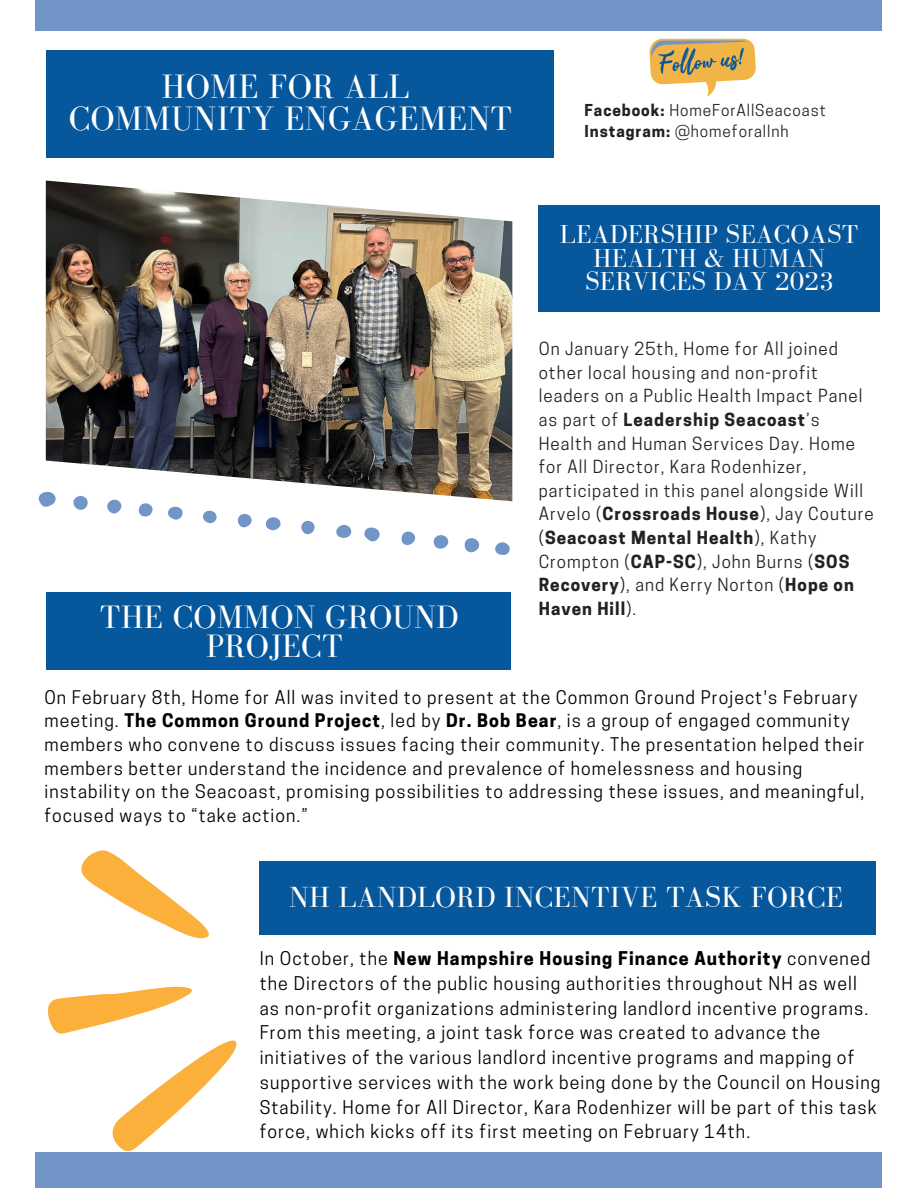
<style>
.page{position:relative;width:918px;height:1188px;background:#fff}
.page>*{position:absolute;margin:0;border:0;box-sizing:border-box;transform-origin:0 0}
.t1{font:34.8px/31.5px "Bodoni FLF";letter-spacing:.01em;color:#fff;text-align:center}
.t2{font:33.3px/29.2px "Bodoni FLF";letter-spacing:.01em;color:#fff;text-align:center}
.t3{font:30px "Bodoni FLF";letter-spacing:.01em;color:#fff}
.t4{font:26.7px/23.7px "Bodoni FLF";letter-spacing:.01em;color:#fff;text-align:center}
.t5{font:17.85px/24.8px "Cooper Hewitt";letter-spacing:.06em;color:#000}
.t6{font:17.7px/23.7px "Cooper Hewitt";letter-spacing:.06em;color:#000}
.t7{font:16.95px/23.7px "Cooper Hewitt";letter-spacing:.06em;color:#222}
.t8{font:15.45px/21.3px "Cooper Hewitt";letter-spacing:.06em;color:#222}
.s1{font-weight:700}
</style>
<div class="page">
<div style="left:36px;top:1153px;width:846px;height:35px;background:#7295c7"></div>
<div style="left:36px;top:0;width:846px;height:31px;background:#7295c7"></div>
<svg style="left:649px;top:38px;width:107px;height:59px"></svg>
<div style="left:46px;top:50px;width:508px;height:108px;background:#07579c"></div>
<div style="left:539px;top:205px;width:341px;height:106px;background:#07579c"></div>
<div style="left:46px;top:592px;width:465px;height:77px;background:#07579c"></div>
<div style="left:260px;top:861px;width:616px;height:74px;background:#07579c"></div>
<img style="left:46px;top:181px;width:466px;height:320px">
<svg style="left:38px;top:491px;width:19px;height:16px"></svg>
<svg style="left:364px;top:527px;width:16px;height:15px"></svg>
<svg style="left:464px;top:538px;width:16px;height:15px"></svg>
<svg style="left:433px;top:535px;width:16px;height:14px"></svg>
<svg style="left:73px;top:495px;width:15px;height:15px"></svg>
<svg style="left:336px;top:524px;width:16px;height:14px"></svg>
<svg style="left:107px;top:499px;width:15px;height:15px"></svg>
<svg style="left:265px;top:517px;width:16px;height:14px"></svg>
<svg style="left:168px;top:506px;width:15px;height:14px"></svg>
<svg style="left:401px;top:531px;width:15px;height:14px"></svg>
<svg style="left:495px;top:542px;width:15px;height:13px"></svg>
<svg style="left:237px;top:514px;width:15px;height:14px"></svg>
<svg style="left:138px;top:503px;width:15px;height:14px"></svg>
<svg style="left:301px;top:520px;width:14px;height:15px"></svg>
<svg style="left:203px;top:510px;width:14px;height:14px"></svg>
<svg style="left:81px;top:850px;width:128px;height:89px"></svg>
<svg style="left:46px;top:987px;width:193px;height:166px"></svg>
<h1 class="t1" style="left:69px;top:71px;width:445px">HOME FOR ALL<br>COMMUNITY ENGAGEMENT</h1>
<p class="t8" style="left:585px;top:101px;width:243px"><span class="s1">Facebook:</span> HomeForAllSeacoast<br><span class="s1">Instagram:</span> @homeforallnh</p>
<h2 class="t2" style="left:100px;top:602px;width:360px">THE COMMON GROUND<br>PROJECT</h2>
<h3 class="t4" style="left:560px;top:222px;width:300px">LEADERSHIP SEACOAST<br>HEALTH &amp; HUMAN<br>SERVICES DAY 2023</h3>
<p class="t7" style="left:539px;top:339px;width:336px">On January 25th, Home for All joined other local housing and non-profit leaders on a Public Health Impact Panel as part of <span class="s1">Leadership Seacoast</span>’s Health and Human Services Day. Home for All Director, Kara Rodenhizer, participated in this panel alongside Will Arvelo (<span class="s1">Crossroads House</span>), Jay Couture (<span class="s1">Seacoast Mental Health</span>), Kathy Crompton (<span class="s1">CAP-SC</span>), John Burns (<span class="s1">SOS Recovery</span>), and Kerry Norton (<span class="s1">Hope on Haven Hill</span>).</p>
<p class="t6" style="left:44px;top:688px;width:821px">On February 8th, Home for All was invited to present at the Common Ground Project's February meeting. <span class="s1">The Common Ground Project</span>, led by <span class="s1">Dr. Bob Bear</span>, is a group of engaged community members who convene to discuss issues facing their community. The presentation helped their members better understand the incidence and prevalence of homelessness and housing instability on the Seacoast, promising possibilities to addressing these issues, and meaningful, focused ways to “take action.”</p>
<h3 class="t3" style="left:289px;top:880px;width:555px">NH LANDLORD INCENTIVE TASK FORCE</h3>
<p class="t5" style="left:260px;top:948px;width:622px">In October, the <span class="s1">New Hampshire Housing Finance Authority</span> convened the Directors of the public housing authorities throughout NH as well as non-profit organizations administering landlord incentive programs.<br>From this meeting, a joint task force was created to advance the initiatives of the various landlord incentive programs and mapping of supportive services with the work being done by the Council on Housing Stability. Home for All Director, Kara Rodenhizer will be part of this task force, which kicks off its first meeting on February 14th.</p>
</div>
